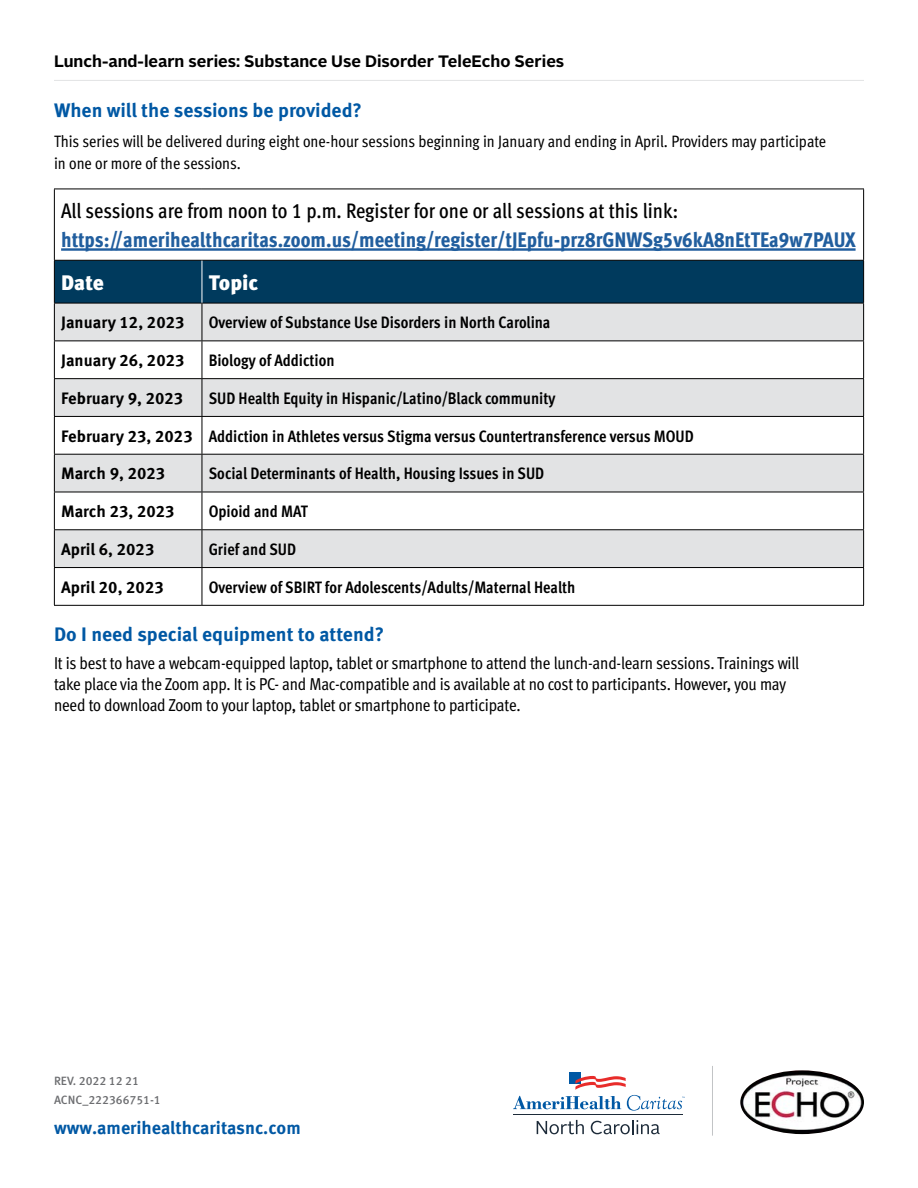
<style>
.page{position:relative;width:918px;height:1188px;background:#fff}
.page>*{position:absolute;margin:0;border:0;box-sizing:border-box;transform-origin:0 0}
.Body_Copy{font:800 condensed 21px "Meta Pro";color:#215e9e}
.Body_Copy-2{font:500 condensed 21px "Meta Pro";color:#000}
.Body_Copy-3{font:900 21px "Meta Pro";letter-spacing:-.005em;color:#fff}
.Topic_Header{font:700 19.5px "Meta Pro";color:#0058a4}
.t1{font:700 18px "Meta Pro";color:#0058a4}
.Body_Copy-4{font:condensed 17.25px/21px "Meta Pro";letter-spacing:-.01em;color:#000}
.Body_Copy-5{font:700 condensed 16.5px "Meta Pro";color:#000}
.Body_Copy-6{font:condensed 16.5px/22.5px "Meta Pro";color:#000}
.Body_Copy-7{font:700 16.5px "Meta Pro";color:#000}
.t2{font:700 16.5px "Alright Sans";color:#000}
.t3{font:500 12px/19.4px "Meta Pro";color:#6d6e71}
</style>
<div class="page">
<hr style="left:54px;top:80px;width:810px;height:1px;background:#e2e3e4">
<div style="left:55px;top:261px;width:808px;height:42px;background:#003a5d"></div>
<svg style="left:55px;top:304px;width:808px;height:263px;fill:#e2e3e4"></svg>
<hr style="left:54px;top:189px;width:148px;height:1px;background:#000">
<hr style="left:54px;top:189px;width:1px;height:71px;background:#000">
<hr style="left:202px;top:189px;width:662px;height:1px;background:#000">
<hr style="left:863px;top:189px;width:1px;height:71px;background:#000">
<hr style="left:54px;top:260px;width:148px;height:1px;background:#000">
<hr style="left:54px;top:261px;width:1px;height:42px;background:#000">
<hr style="left:202px;top:260px;width:662px;height:1px;background:#000">
<hr style="left:863px;top:261px;width:1px;height:42px;background:#000">
<hr style="left:54px;top:303px;width:148px;height:1px;background:#000">
<hr style="left:54px;top:303px;width:1px;height:37px;background:#000">
<hr style="left:202px;top:303px;width:662px;height:1px;background:#000">
<hr style="left:202px;top:303px;width:1px;height:37px;background:#000">
<hr style="left:863px;top:303px;width:1px;height:37px;background:#000">
<hr style="left:54px;top:340px;width:148px;height:1px;background:#000">
<hr style="left:54px;top:341px;width:1px;height:37px;background:#000">
<hr style="left:202px;top:340px;width:662px;height:1px;background:#000">
<hr style="left:202px;top:341px;width:1px;height:37px;background:#000">
<hr style="left:863px;top:341px;width:1px;height:37px;background:#000">
<hr style="left:54px;top:378px;width:148px;height:1px;background:#000">
<hr style="left:54px;top:379px;width:1px;height:37px;background:#000">
<hr style="left:202px;top:378px;width:662px;height:1px;background:#000">
<hr style="left:202px;top:379px;width:1px;height:37px;background:#000">
<hr style="left:863px;top:379px;width:1px;height:37px;background:#000">
<hr style="left:54px;top:416px;width:148px;height:1px;background:#000">
<hr style="left:54px;top:417px;width:1px;height:37px;background:#000">
<hr style="left:202px;top:416px;width:662px;height:1px;background:#000">
<hr style="left:202px;top:417px;width:1px;height:37px;background:#000">
<hr style="left:863px;top:417px;width:1px;height:37px;background:#000">
<hr style="left:54px;top:454px;width:148px;height:1px;background:#000">
<hr style="left:54px;top:455px;width:1px;height:37px;background:#000">
<hr style="left:202px;top:454px;width:662px;height:1px;background:#000">
<hr style="left:202px;top:455px;width:1px;height:37px;background:#000">
<hr style="left:863px;top:455px;width:1px;height:37px;background:#000">
<hr style="left:54px;top:492px;width:148px;height:1px;background:#000">
<hr style="left:54px;top:492px;width:1px;height:37px;background:#000">
<hr style="left:202px;top:492px;width:662px;height:1px;background:#000">
<hr style="left:202px;top:492px;width:1px;height:37px;background:#000">
<hr style="left:863px;top:492px;width:1px;height:37px;background:#000">
<hr style="left:54px;top:529px;width:148px;height:1px;background:#000">
<hr style="left:54px;top:530px;width:1px;height:37px;background:#000">
<hr style="left:202px;top:529px;width:662px;height:1px;background:#000">
<hr style="left:202px;top:530px;width:1px;height:37px;background:#000">
<hr style="left:863px;top:530px;width:1px;height:37px;background:#000">
<hr style="left:54px;top:567px;width:148px;height:1px;background:#000">
<hr style="left:54px;top:568px;width:1px;height:37px;background:#000">
<hr style="left:202px;top:567px;width:662px;height:1px;background:#000">
<hr style="left:202px;top:568px;width:1px;height:37px;background:#000">
<hr style="left:863px;top:568px;width:1px;height:37px;background:#000">
<hr style="left:54px;top:605px;width:148px;height:1px;background:#000">
<hr style="left:202px;top:605px;width:662px;height:1px;background:#000">
<hr style="left:202px;top:261px;width:1px;height:42px;background:#fff">
<hr style="left:61px;top:248px;width:795px;height:3px;background:#215e9e">
<div style="left:569px;top:1072px;width:12px;height:12px;background:#0058a4"></div>
<svg style="left:537px;top:1120px;width:47px;height:14px"></svg>
<svg style="left:591px;top:1120px;width:69px;height:14px"></svg>
<hr style="left:513px;top:1114px;width:169px;height:1px;background:#1d2b39">
<svg style="left:513px;top:1076px;width:172px;height:35px"></svg>
<img style="left:740px;top:1070px;width:124px;height:64px">
<hr style="left:712px;top:1066px;width:1px;height:70px;background:#c2c4c6">
<p class="t2" style="left:54px;top:49px;width:512px">Lunch-and-learn series: Substance Use Disorder TeleEcho Series</p>
<p class="Topic_Header" style="left:54px;top:95px;width:310px">When will the sessions be provided?</p>
<p class="Body_Copy-6" style="left:54px;top:128px;width:774px">This series will be delivered during eight one-hour sessions beginning in January and ending in April. Providers may participate in one or more of the sessions.</p>
<p class="Body_Copy-2" style="left:61px;top:195px;width:618px">All sessions are from noon to 1 p.m. Register for one or all sessions at this link:</p>
<p class="Body_Copy" style="left:61px;top:223px;width:796px">https://amerihealthcaritas.zoom.us/meeting/register/tJEpfu-prz8rGNWSg5v6kA8nEtTEa9w7PAUX</p>
<p class="Body_Copy-3" style="left:61px;top:266px;width:45px">Date</p>
<p class="Body_Copy-3" style="left:209px;top:266px;width:51px">Topic</p>
<p class="Body_Copy-7" style="left:61px;top:310px;width:125px">January 12, 2023</p>
<p class="Body_Copy-5" style="left:209px;top:310px;width:343px">Overview of Substance Use Disorders in North Carolina</p>
<p class="Body_Copy-7" style="left:61px;top:347px;width:125px">January 26, 2023</p>
<p class="Body_Copy-5" style="left:209px;top:348px;width:127px">Biology of Addiction</p>
<p class="Body_Copy-7" style="left:61px;top:385px;width:124px">February 9, 2023</p>
<p class="Body_Copy-5" style="left:209px;top:385px;width:348px">SUD Health Equity in Hispanic/Latino/Black community</p>
<p class="Body_Copy-7" style="left:61px;top:423px;width:133px">February 23, 2023</p>
<p class="Body_Copy-5" style="left:209px;top:423px;width:487px">Addiction in Athletes versus Stigma versus Countertransference versus MOUD</p>
<p class="Body_Copy-7" style="left:61px;top:461px;width:106px">March 9, 2023</p>
<p class="Body_Copy-5" style="left:209px;top:461px;width:337px">Social Determinants of Health, Housing Issues in SUD</p>
<p class="Body_Copy-7" style="left:61px;top:498px;width:115px">March 23, 2023</p>
<p class="Body_Copy-5" style="left:209px;top:499px;width:101px">Opioid and MAT</p>
<p class="Body_Copy-7" style="left:61px;top:536px;width:95px">April 6, 2023</p>
<p class="Body_Copy-5" style="left:209px;top:536px;width:89px">Grief and SUD</p>
<p class="Body_Copy-7" style="left:61px;top:574px;width:104px">April 20, 2023</p>
<p class="Body_Copy-5" style="left:209px;top:574px;width:368px">Overview of SBIRT for Adolescents/Adults/Maternal Health</p>
<p class="Topic_Header" style="left:54px;top:619px;width:332px">Do I need special equipment to attend?</p>
<p class="Body_Copy-4" style="left:54px;top:651px;width:747px">It is best to have a webcam-equipped laptop, tablet or smartphone to attend the lunch-and-learn sessions. Trainings will take place via the Zoom app. It is PC- and Mac-compatible and is available at no cost to participants. However, you may need to download Zoom to your laptop, tablet or smartphone to participate.</p>
<p class="t3" style="left:54px;top:1070px;width:108px">REV. 2022 12 21<br>ACNC_222366751-1</p>
<p class="t1" style="left:54px;top:1113px;width:248px">www.amerihealthcaritasnc.com</p>
</div>
